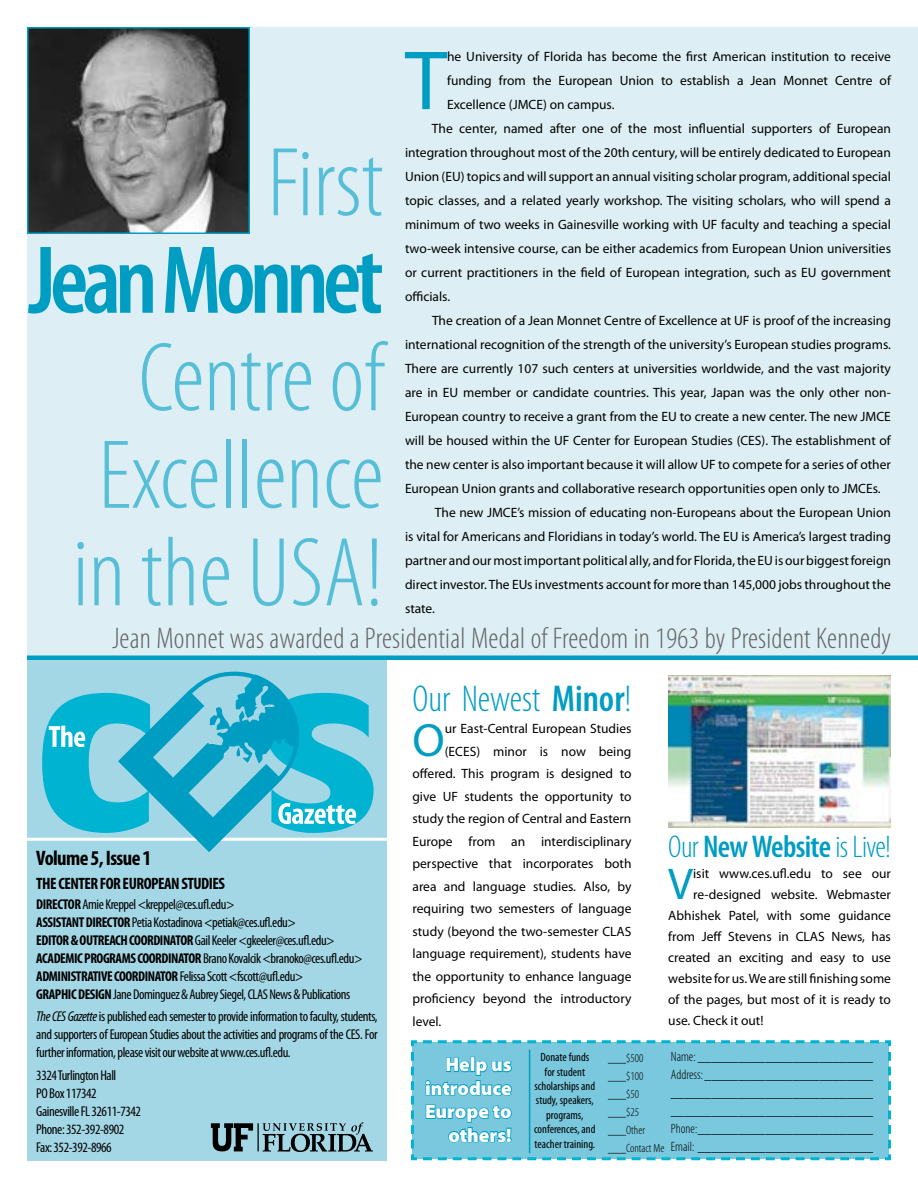
<style>
.page{position:relative;width:918px;height:1188px;background:#fff}
.page>*{position:absolute;margin:0;border:0;box-sizing:border-box;transform-origin:0 0}
.t1{font:300 condensed 99px/97.5px "Myriad Pro";color:#56bed7;text-align:justify}
.t2{font:600 condensed 97.5px "Myriad Pro";letter-spacing:-.06em;color:#009dc2}
.t3{font:84.75px "Myriad Pro";color:#009dc2}
.t4{font:46.95px "Myriad Pro";color:#009dc2}
.t5{font:44.7px "Myriad Pro";color:#009dc2}
.t6{font:300 condensed 37.5px "Myriad Pro";color:#009dc2}
.t7{font:300 condensed 31.5px "Myriad Pro";letter-spacing:-.02em;color:#009dc2}
.t8{font:300 condensed 30px "Myriad Pro";letter-spacing:.01em;color:#636466}
.t9{font:700 condensed 21px "Myriad Pro";letter-spacing:-.03em;color:#000}
.t10{font:900 19.5px/23.4px "Myriad Pro";color:#fff;text-align:right}
.t11{font:700 condensed 16.5px "Myriad Pro";letter-spacing:-.03em;color:#000}
.t12{font:condensed 14.25px/18px "Myriad Pro";letter-spacing:-.03em;color:#000}
.t13{font:13.5px "Myriad Pro";color:#000}
.t14{font:300 condensed 13.5px/18px "Myriad Pro";color:#000;text-align:justify}
.t15{font:condensed 12px/14.4px "Myriad Pro";color:#000;text-align:center}
.t16{font:300 condensed 12px/18px "Myriad Pro";color:#000}
.s1{font-weight:600}
.s2{font-weight:700}
.s3{font-style:italic}
</style>
<div class="page">
<svg style="left:411px;top:1040px;width:480px;height:121px;background:#74c9dd"></svg>
<svg style="left:420px;top:1040px;width:459px;height:103px;background:#73c6db"></svg>
<hr style="left:529px;top:1050px;width:1px;height:103px;background:#009dc2">
<img style="left:668px;top:675px;width:223px;height:152px">
<div style="left:27px;top:27px;width:891px;height:631px;background:#ddeff4"></div>
<img style="left:30px;top:30px;width:217px;height:201px">
<div style="left:27px;top:27px;width:223px;height:207px;border:2px solid #009dc2"></div>
<div style="left:27px;top:658px;width:360px;height:503px;background:#a4d7e6"></div>
<hr style="left:27px;top:838px;width:364px;height:3px;background:#fff">
<svg style="left:211px;top:1122px;width:162px;height:30px"></svg>
<hr style="left:27px;top:656px;width:891px;height:4px;background:#009dc2">
<svg style="left:42px;top:693px;width:332px;height:140px;fill:#00b3d0"></svg>
<svg style="left:49px;top:726px;width:36px;height:21px"></svg>
<svg style="left:118px;top:672px;width:238px;height:180px"></svg>
<h3 class="t3" style="left:405px;top:34px;width:44px">T</h3>
<p class="t13" style="left:447px;top:49px;width:445px">he University of Florida has become the first American institution to receive</p>
<p class="t13" style="left:447px;top:73px;width:445px">funding from the European Union to establish a Jean Monnet Centre of</p>
<p class="t13" style="left:447px;top:97px;width:169px">Excellence (JMCE) on campus.</p>
<p class="t13" style="left:432px;top:121px;width:461px">The center, named after one of the most influential supporters of European</p>
<p class="t13" style="left:405px;top:145px;width:487px">integration throughout most of the 20th century, will be entirely dedicated to European</p>
<p class="t13" style="left:405px;top:169px;width:487px">Union (EU) topics and will support an annual visiting scholar program, additional special</p>
<p class="t13" style="left:405px;top:193px;width:488px">topic classes, and a related yearly workshop. The visiting scholars, who will spend a</p>
<p class="t13" style="left:405px;top:217px;width:487px">minimum of two weeks in Gainesville working with UF faculty and teaching a special</p>
<p class="t13" style="left:405px;top:241px;width:488px">two-week intensive course, can be either academics from European Union universities</p>
<p class="t13" style="left:405px;top:265px;width:488px">or current practitioners in the field of European integration, such as EU government</p>
<p class="t13" style="left:405px;top:289px;width:47px">officials.</p>
<p class="t13" style="left:432px;top:313px;width:460px">The creation of a Jean Monnet Centre of Excellence at UF is proof of the increasing</p>
<p class="t13" style="left:405px;top:337px;width:488px">international recognition of the strength of the university’s European studies programs.</p>
<p class="t13" style="left:405px;top:361px;width:487px">There are currently 107 such centers at universities worldwide, and the vast majority</p>
<p class="t13" style="left:405px;top:385px;width:487px">are in EU member or candidate countries. This year, Japan was the only other non-</p>
<p class="t13" style="left:405px;top:409px;width:487px">European country to receive a grant from the EU to create a new center. The new JMCE</p>
<p class="t13" style="left:405px;top:433px;width:487px">will be housed within the UF Center for European Studies (CES). The establishment of</p>
<p class="t13" style="left:405px;top:457px;width:487px">the new center is also important because it will allow UF to compete for a series of other</p>
<p class="t13" style="left:405px;top:481px;width:477px">European Union grants and collaborative research opportunities open only to JMCEs.</p>
<p class="t13" style="left:435px;top:505px;width:458px">The new JMCE’s mission of educating non-Europeans about the European Union</p>
<p class="t13" style="left:405px;top:529px;width:487px">is vital for Americans and Floridians in today’s world. The EU is America’s largest trading</p>
<p class="t13" style="left:405px;top:553px;width:488px">partner and our most important political ally, and for Florida, the EU is our biggest foreign</p>
<p class="t13" style="left:405px;top:577px;width:487px">direct investor. The EUs investments account for more than 145,000 jobs throughout the</p>
<p class="t13" style="left:405px;top:601px;width:32px">state.</p>
<h1 class="t1" style="left:268px;top:133px;width:117px">First</h1>
<h2 class="t2" style="left:28px;top:220px;width:357px">Jean Monnet</h2>
<h1 class="t1" style="left:73px;top:328px;width:312px;text-indent:66px">Centreof Excellence inthe USA!</h1>
<h3 class="t8" style="left:112px;top:620px;width:781px">Jean Monnet was awarded a Presidential Medal of Freedom in 1963 by President Kennedy</h3>
<h3 class="t6" style="left:412px;top:676px;width:221px">Our Newest <span class="s1">Minor</span>!</h3>
<h3 class="t4" style="left:412px;top:714px;width:34px">O</h3>
<p class="t13" style="left:445px;top:721px;width:188px">ur East-Central European Studies</p>
<p class="t13" style="left:445px;top:744px;width:188px">(ECES) minor is now being</p>
<p class="t13" style="left:412px;top:766px;width:220px">offered. This program is designed to</p>
<p class="t13" style="left:412px;top:789px;width:221px">give UF students the opportunity to</p>
<p class="t13" style="left:412px;top:811px;width:220px">study the region of Central and Eastern</p>
<p class="t13" style="left:412px;top:834px;width:221px">Europe from an interdisciplinary</p>
<p class="t13" style="left:412px;top:856px;width:221px">perspective that incorporates both</p>
<p class="t13" style="left:412px;top:879px;width:220px">area and language studies. Also, by</p>
<p class="t13" style="left:412px;top:901px;width:221px">requiring two semesters of language</p>
<p class="t13" style="left:412px;top:924px;width:220px">study (beyond the two-semester CLAS</p>
<p class="t13" style="left:412px;top:946px;width:221px">language requirement), students have</p>
<p class="t13" style="left:412px;top:969px;width:220px">the opportunity to enhance language</p>
<p class="t13" style="left:412px;top:991px;width:221px">proficiency beyond the introductory</p>
<p class="t13" style="left:412px;top:1014px;width:30px">level.</p>
<h3 class="t7" style="left:668px;top:828px;width:224px">Our <span class="s1">New Website</span> isLive!</h3>
<h3 class="t5" style="left:668px;top:859px;width:26px">V</h3>
<p class="t13" style="left:693px;top:866px;width:199px">isit www.ces.ufl.edu to see our</p>
<h3 class="t9" style="left:36px;top:845px;width:117px">Volume 5, Issue 1</h3>
<p class="t11" style="left:36px;top:874px;width:190px">THE CENTER FOR EUROPEAN STUDIES</p>
<p class="t12" style="left:36px;top:895px;width:328px"><span class="s2">DIRECTOR</span> Amie Kreppel &lt;kreppel@ces.ufl.edu&gt;<br><span class="s2">ASSISTANT DIRECTOR</span> Petia Kostadinova &lt;petiak@ces.ufl.edu&gt;<br><span class="s2">EDITOR &amp; OUTREACH COORDINATOR</span> Gail Keeler &lt;gkeeler@ces.ufl.edu&gt; <span class="s2">ACADEMIC PROGRAMS COORDINATOR</span> Brano Kovalcik &lt;branoko@ces.ufl.edu&gt; <span class="s2">ADMINISTRATIVE COORDINATOR</span> Felissa Scott &lt;fscott@ufl.edu&gt;<br><span class="s2">GRAPHIC DESIGN</span> Jane Dominguez &amp; Aubrey Siegel, CLAS News &amp; Publications</p>
<p class="t12" style="left:36px;top:1007px;width:343px;text-align:justify"><span class="s3">The CES Gazette</span> is published each semester to provide information to faculty, students, and supporters of European Studies about the activities and programs of the CES. For further information, please visit our website at www.ces.ufl.edu.</p>
<p class="t12" style="left:36px;top:1066px;width:106px">3324 Turlington Hall<br>PO Box 117342<br>Gainesville FL 32611-7342<br>Phone: 352-392-8902<br>Fax: 352-392-8966</p>
<p class="t13" style="left:693px;top:887px;width:199px">re-designed website. Webmaster</p>
<p class="t13" style="left:668px;top:908px;width:224px">Abhishek Patel, with some guidance</p>
<p class="t13" style="left:668px;top:929px;width:224px">from Jeff Stevens in CLAS News, has</p>
<p class="t13" style="left:668px;top:950px;width:224px">created an exciting and easy to use</p>
<p class="t13" style="left:668px;top:971px;width:224px">website for us. We are still finishing some</p>
<p class="t13" style="left:668px;top:992px;width:224px">of the pages, but most of it is ready to</p>
<p class="t13" style="left:668px;top:1013px;width:97px">use. Check it out!</p>
<p class="t14" style="left:671px;top:1048px;width:199px">Name:___________________________ Address:__________________________ ______________________________ ______________________________ Phone:___________________________ Email:___________________________</p>
<h3 class="t10" style="left:425px;top:1053px;width:88px">Help us introduce<br>Europe to others!</h3>
<p class="t15" style="left:534px;top:1050px;width:63px">Donate funds for student scholarships and study, speakers, programs, conferences, and teacher training.</p>
<p class="t16" style="left:608px;top:1049px;width:58px">___$500 ___$100 ___$50 ___$25 ___Other ___Contact Me</p>
</div>
